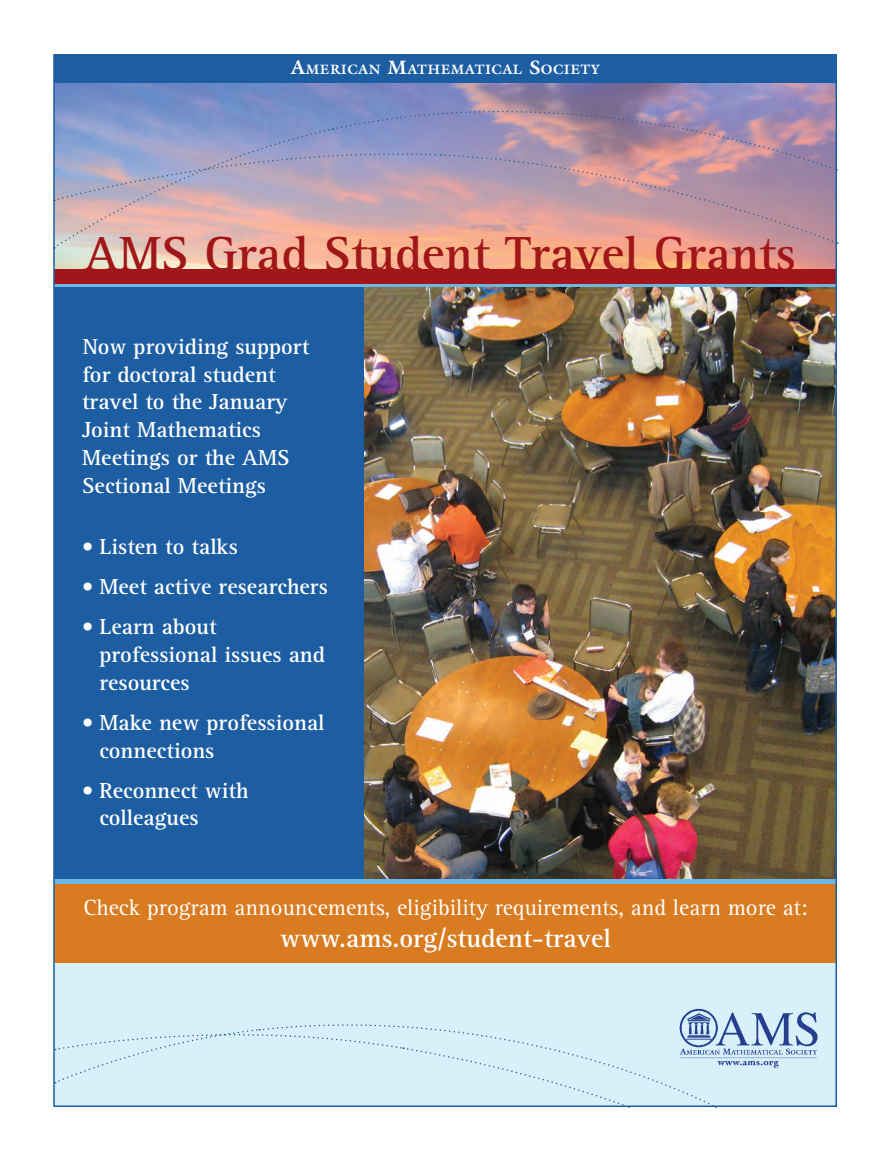
<style>
.page{position:relative;width:891px;height:1161px;background:#fff}
.page>*{position:absolute;margin:0;border:0;box-sizing:border-box;transform-origin:0 0}
.t1{font:700 49.5px "Rotis Serif Std";color:#a01619}
.t2{font:700 26.55px "Rotis Serif Std";color:#fff}
.t3{font:22.8px "Rotis Serif Std";color:#fff}
.t4{font:700 22.5px/27.8px "Rotis Serif Std";color:#fff}
.t5{font:700 13.65px "Galliard";letter-spacing:.035em;color:#fff}
.s1{font-size:19.5px}
</style>
<div class="page">
<div style="left:55px;top:913px;width:781px;height:193px;background:#d8f0fa"></div>
<div style="left:54px;top:883px;width:783px;height:80px;background:#d97c21"></div>
<img style="left:56px;top:83px;width:778px;height:186px">
<div style="left:54px;top:54px;width:783px;height:29px;background:#1d5ea2"></div>
<svg style="left:56px;top:1024px;width:574px;height:84px"></svg>
<svg style="left:335px;top:83px;width:499px;height:45px;background:#9187b2"></svg>
<svg style="left:56px;top:128px;width:782px;height:121px;background:#bea0ae"></svg>
<svg style="left:56px;top:283px;width:778px;height:4px;background:#7a8eb1"></svg>
<div style="left:54px;top:269px;width:783px;height:14px;background:#a01619"></div>
<div style="left:54px;top:287px;width:783px;height:594px;background:#1d5ea2"></div>
<img style="left:364px;top:287px;width:470px;height:592px">
<hr style="left:54px;top:879px;width:783px;height:4px;background:#6eb6e4">
<img style="left:679px;top:1008px;width:139px;height:60px">
<p class="t5" style="left:291px;top:60px;width:311px"><span class="s1">A</span>MERICAN <span class="s1">M</span>ATHEMATICAL <span class="s1">S</span>OCIETY</p>
<h1 class="t1" style="left:84px;top:224px;width:713px">AMS Grad Student Travel Grants</h1>
<p class="t4" style="left:82px;top:333px;width:229px">Now providing support for doctoral student travel to the January<br>Joint Mathematics<br>Meetings or the AMS<br>Sectional Meetings</p>
<p class="t4" style="left:82px;top:533px;width:157px">• Listen to talks</p>
<p class="t4" style="left:82px;top:573px;width:247px">• Meet active researchers</p>
<p class="t4" style="left:99px;top:613px;width:227px;text-indent:-17px">• Learn about professional issues and resources</p>
<p class="t4" style="left:99px;top:709px;width:227px;text-indent:-17px">• Make new professional connections</p>
<p class="t4" style="left:99px;top:776px;width:151px;text-indent:-17px">• Reconnect with colleagues</p>
<p class="t3" style="left:83px;top:894px;width:726px">Check program announcements, eligibility requirements, and learn more at:</p>
<p class="t2" style="left:280px;top:922px;width:332px">www.ams.org/student-travel</p>
</div>
